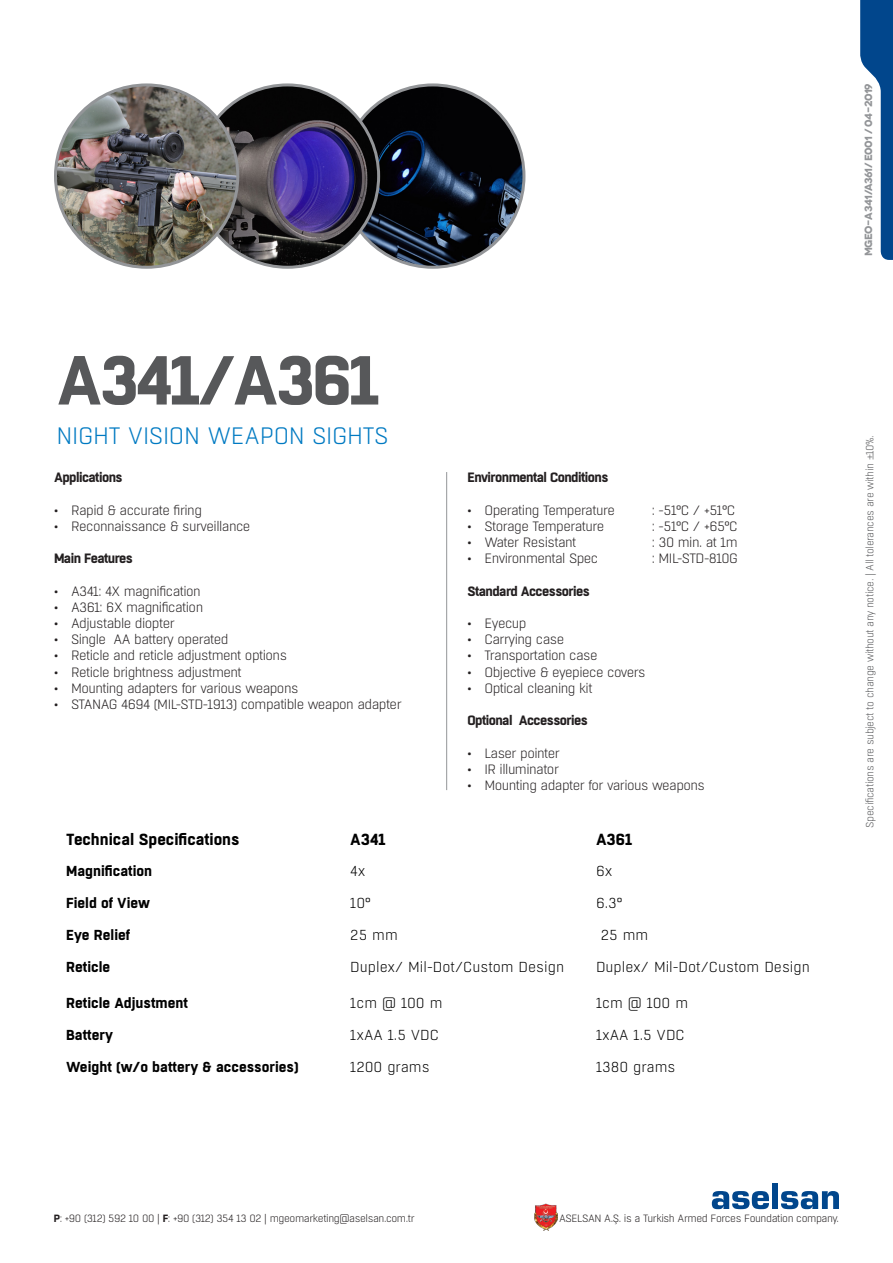
<style>
.page{position:relative;width:893px;height:1263px;background:#fff}
.page>*{position:absolute;margin:0;border:0;box-sizing:border-box;transform-origin:0 0}
.t1{font:700 69.15px "Boxed";letter-spacing:-.04em;color:#57585a}
.t2{font:300 23.7px "Boxed";letter-spacing:-.015em;color:#007ac2}
.t3{font:700 16.05px "Boxed";color:#000}
.t4{font:300 14.4px "Boxed";color:#000}
.t5{font:700 14.4px "Boxed";color:#000}
.t6{font:300 13.5px "Boxed";letter-spacing:-.04em;color:#231f20}
.sda{font:700 13.5px "Boxed";letter-spacing:-.04em;color:#231f20}
.t7{font:300 10.5px "Boxed";letter-spacing:-.04em;color:#231f20}
.t8{font:300 10.5px "Boxed";letter-spacing:-.04em;color:#57585a}
.t9{font:700 10.5px "Novecentowide";letter-spacing:-.04em;color:#939598}
.s1{font-family:"Minion Pro";font-weight:400}
.s2{font-weight:700}
</style>
<div class="page">
<img style="left:534px;top:1203px;width:23px;height:28px">
<svg style="left:712px;top:1191px;width:57px;height:18px"></svg>
<div style="left:772px;top:1183px;width:6px;height:26px;background:#01468c"></div>
<svg style="left:781px;top:1191px;width:58px;height:18px"></svg>
<svg style="left:860px;top:0;width:33px;height:260px"></svg>
<img style="left:342px;top:85px;width:182px;height:182px;border-radius:91px">
<img style="left:196px;top:85px;width:183px;height:182px;border-radius:91px">
<hr style="left:446px;top:472px;width:1px;height:318px;background:#939598">
<img style="left:56px;top:85px;width:182px;height:182px;border-radius:91px">
<p class="t1" style="left:57px;top:334px;width:325px">A341/A361</p>
<p class="t2" style="left:57px;top:421px;width:333px">NIGHT VISION WEAPON SIGHTS</p>
<p class="sda" style="left:54px;top:468px;width:70px">Applications</p>
<p class="t6" style="left:54px;top:501px;width:150px">• Rapid &amp; accurate firing</p>
<p class="t6" style="left:54px;top:518px;width:198px">• Reconnaissance &amp; surveillance</p>
<p class="sda" style="left:54px;top:549px;width:81px">Main Features</p>
<p class="t6" style="left:54px;top:582px;width:148px">• A341: 4X magnification</p>
<p class="t6" style="left:54px;top:599px;width:151px">• A361: 6X magnification</p>
<p class="t6" style="left:54px;top:615px;width:122px">• Adjustable diopter</p>
<p class="t6" style="left:54px;top:631px;width:176px">• Single AA battery operated</p>
<p class="t6" style="left:54px;top:647px;width:235px">• Reticle and reticle adjustment options</p>
<p class="t6" style="left:54px;top:663px;width:189px">• Reticle brightness adjustment</p>
<p class="t6" style="left:54px;top:680px;width:246px">• Mounting adapters for various weapons</p>
<p class="t6" style="left:54px;top:696px;width:349px">• STANAG 4694 (MIL-STD-1913) compatible weapon adapter</p>
<p class="sda" style="left:467px;top:468px;width:142px">Environmental Conditions</p>
<p class="t6" style="left:467px;top:502px;width:149px">• Operating Temperature</p>
<p class="t6" style="left:652px;top:502px;width:85px">: -51°C / +51°C</p>
<p class="t6" style="left:467px;top:518px;width:138px">• Storage Temperature</p>
<p class="t6" style="left:652px;top:518px;width:87px">: -51°C / +65°C</p>
<p class="t6" style="left:467px;top:534px;width:110px">• Water Resistant</p>
<p class="t6" style="left:652px;top:534px;width:87px">: 30 min. at 1m</p>
<p class="t6" style="left:467px;top:550px;width:132px">• Environmental Spec</p>
<p class="t6" style="left:652px;top:550px;width:88px">: MIL-STD-810G</p>
<p class="sda" style="left:467px;top:582px;width:124px">Standard Accessories</p>
<p class="t6" style="left:467px;top:615px;width:61px">• Eyecup</p>
<p class="t6" style="left:467px;top:631px;width:98px">• Carrying case</p>
<p class="t6" style="left:467px;top:647px;width:132px">• Transportation case</p>
<p class="t6" style="left:467px;top:664px;width:180px">• Objective &amp; eyepiece covers</p>
<p class="t6" style="left:467px;top:680px;width:127px">• Optical cleaning kit</p>
<p class="sda" style="left:467px;top:711px;width:122px">Optional Accessories</p>
<p class="t6" style="left:467px;top:745px;width:94px">• Laser pointer</p>
<p class="t6" style="left:467px;top:761px;width:93px">• IR illuminator</p>
<p class="t6" style="left:467px;top:777px;width:239px">• Mounting adapter for various weapons</p>
<p class="t3" style="left:66px;top:829px;width:175px">Technical Specifications</p>
<p class="t3" style="left:350px;top:829px;width:37px">A341</p>
<p class="t3" style="left:596px;top:829px;width:38px">A361</p>
<p class="t5" style="left:66px;top:861px;width:88px">Magnification</p>
<p class="t4" style="left:350px;top:862px;width:17px">4x</p>
<p class="t4" style="left:596px;top:862px;width:18px">6x</p>
<p class="t5" style="left:66px;top:893px;width:85px">Field of View</p>
<p class="t4" style="left:350px;top:894px;width:22px">10°</p>
<p class="t4" style="left:596px;top:894px;width:28px">6.3°</p>
<p class="t5" style="left:66px;top:925px;width:66px">Eye Relief</p>
<p class="t4" style="left:350px;top:926px;width:49px">25 mm</p>
<p class="t4" style="left:601px;top:926px;width:49px">25 mm</p>
<p class="t5" style="left:66px;top:957px;width:46px">Reticle</p>
<p class="t4" style="left:350px;top:958px;width:215px">Duplex/ Mil-Dot/Custom Design</p>
<p class="t4" style="left:596px;top:958px;width:215px">Duplex/ Mil-Dot/Custom Design</p>
<p class="t5" style="left:66px;top:993px;width:123px">Reticle Adjustment</p>
<p class="t4" style="left:350px;top:994px;width:94px">1cm @ 100 m</p>
<p class="t4" style="left:596px;top:994px;width:94px">1cm @ 100 m</p>
<p class="t5" style="left:66px;top:1025px;width:49px">Battery</p>
<p class="t4" style="left:350px;top:1026px;width:90px">1xAA 1.5 VDC</p>
<p class="t4" style="left:596px;top:1026px;width:90px">1xAA 1.5 VDC</p>
<p class="t5" style="left:66px;top:1057px;width:234px">Weight (w/o battery &amp; accessories)</p>
<p class="t4" style="left:350px;top:1058px;width:81px">1200 grams</p>
<p class="t4" style="left:596px;top:1058px;width:81px">1380 grams</p>
<p class="t9" style="left:862px;top:256px;width:174px;rotate:-90deg">MGEO-A341/A361/ E001 / 04-2019</p>
<p class="t8" style="left:863px;top:827px;width:394px;rotate:-90deg">Specifications are subject to change without any notice. | All tolerances are within <span class="s1">±</span>10%.</p>
<p class="t7" style="left:54px;top:1212px;width:362px"><span class="s2">P</span>: +90 (312) 592 10 00 | <span class="s2">F</span>: +90 (312) 354 13 02 | mgeomarketing@aselsan.com.tr</p>
<p class="t7" style="left:559px;top:1212px;width:281px">ASELSAN A.Ş. is a Turkish Armed Forces Foundation company.</p>
</div>
